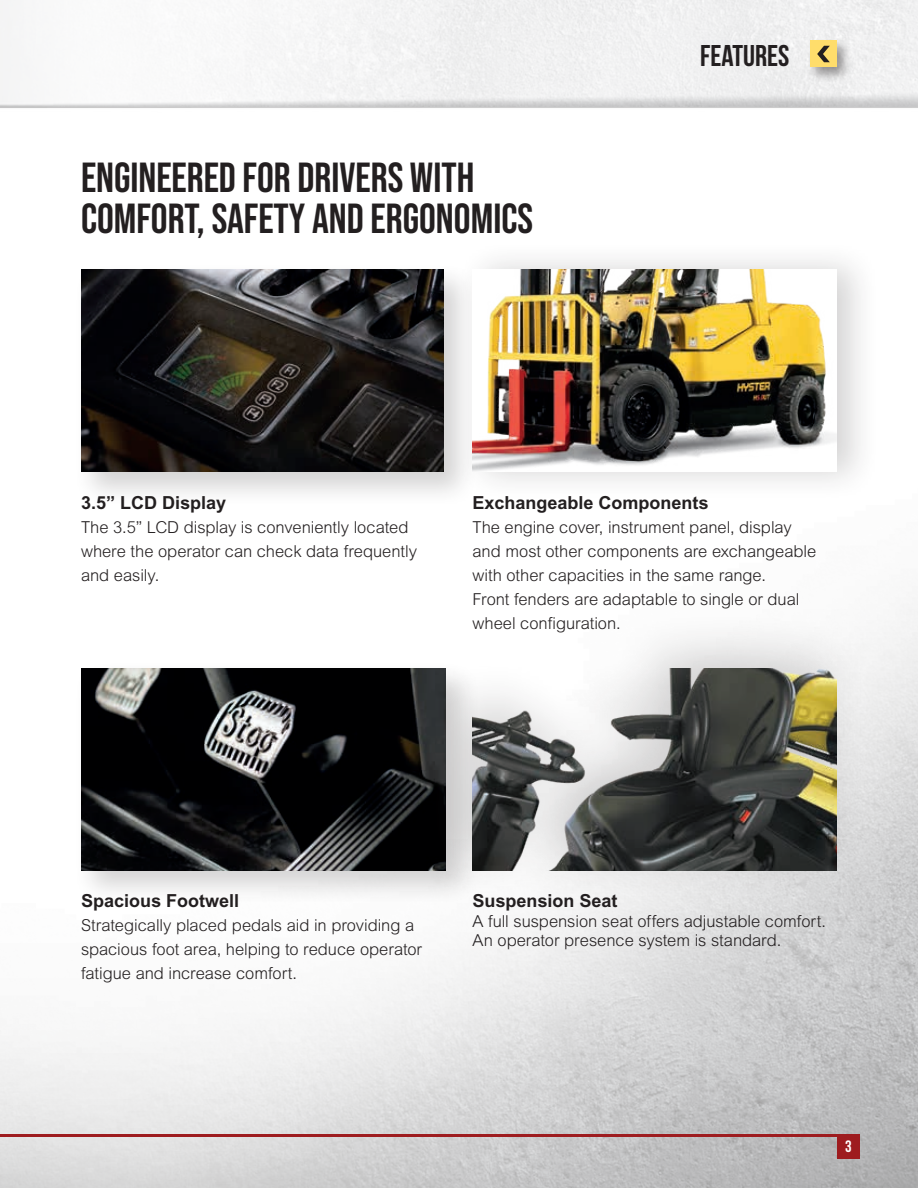
<style>
.page{position:relative;width:918px;height:1188px;background:#fff}
.page>*{position:absolute;margin:0;border:0;box-sizing:border-box;transform-origin:0 0}
.t1{font:700 42px/40.5px "Bebas Neue Pro";color:#231f20}
.t2{font:30px "Bebas Neue";color:#231f20}
.t3{font:700 18px "Arial MT Std";color:#231f20}
.t4{font:300 16.5px/24px "Arial MT Std";letter-spacing:-.005em;color:#231f20}
.t5{font:16.5px "Bebas Neue";color:#fff}
</style>
<div class="page">
<img style="left:0;top:0;width:918px;height:1188px">
<hr style="left:0;top:1134px;width:860px;height:3px;background:#9e1c1f">
<div style="left:837px;top:1134px;width:23px;height:24px;background:#9e1c1f"></div>
<div style="left:807px;top:38px;width:45px;height:45px;background:#231f20;opacity:.45"></div>
<div style="left:810px;top:40px;width:27px;height:28px;background:#ffdd6b"></div>
<svg style="left:817px;top:46px;width:13px;height:16px"></svg>
<div style="left:73px;top:660px;width:408px;height:246px;background:#231f20;opacity:.2"></div>
<img style="left:81px;top:668px;width:332px;height:203px">
<div style="left:73px;top:262px;width:406px;height:245px;background:#231f20;opacity:.2"></div>
<img style="left:81px;top:270px;width:362px;height:202px">
<div style="left:413px;top:609px;width:456px;height:293px;background:#231f20;opacity:.2"></div>
<img style="left:472px;top:668px;width:365px;height:203px">
<div style="left:456px;top:240px;width:425px;height:263px;background:#231f20;opacity:.2"></div>
<img style="left:472px;top:270px;width:365px;height:202px">
<h1 class="t1" style="left:81px;top:157px;width:454px">ENGINEERED FOR DRIVERS WITH<br>COMFORT, SAFETY AND ERGONOMICS</h1>
<h2 class="t2" style="left:700px;top:39px;width:91px">FEATURES</h2>
<p class="t3" style="left:81px;top:492px;width:147px">3.5” LCD Display</p>
<p class="t4" style="left:81px;top:516px;width:337px">The 3.5” LCD display is conveniently located where the operator can check data frequently and easily.</p>
<p class="t3" style="left:472px;top:492px;width:238px">Exchangeable Components</p>
<p class="t4" style="left:472px;top:516px;width:345px">The engine cover, instrument panel, display and most other components are exchangeable with other capacities in the same range.<br>Front fenders are adaptable to single or dual wheel configuration.</p>
<p class="t3" style="left:81px;top:890px;width:160px">Spacious Footwell</p>
<p class="t4" style="left:81px;top:913px;width:343px">Strategically placed pedals aid in providing a spacious foot area, helping to reduce operator fatigue and increase comfort.</p>
<p class="t3" style="left:472px;top:890px;width:147px">Suspension Seat</p>
<p class="t4" style="left:472px;top:911px;width:355px;line-height:19.5px">A full suspension seat offers adjustable comfort.<br>An operator presence system is standard.</p>
<p class="t5" style="left:845px;top:1138px;width:8px">3</p>
</div>
